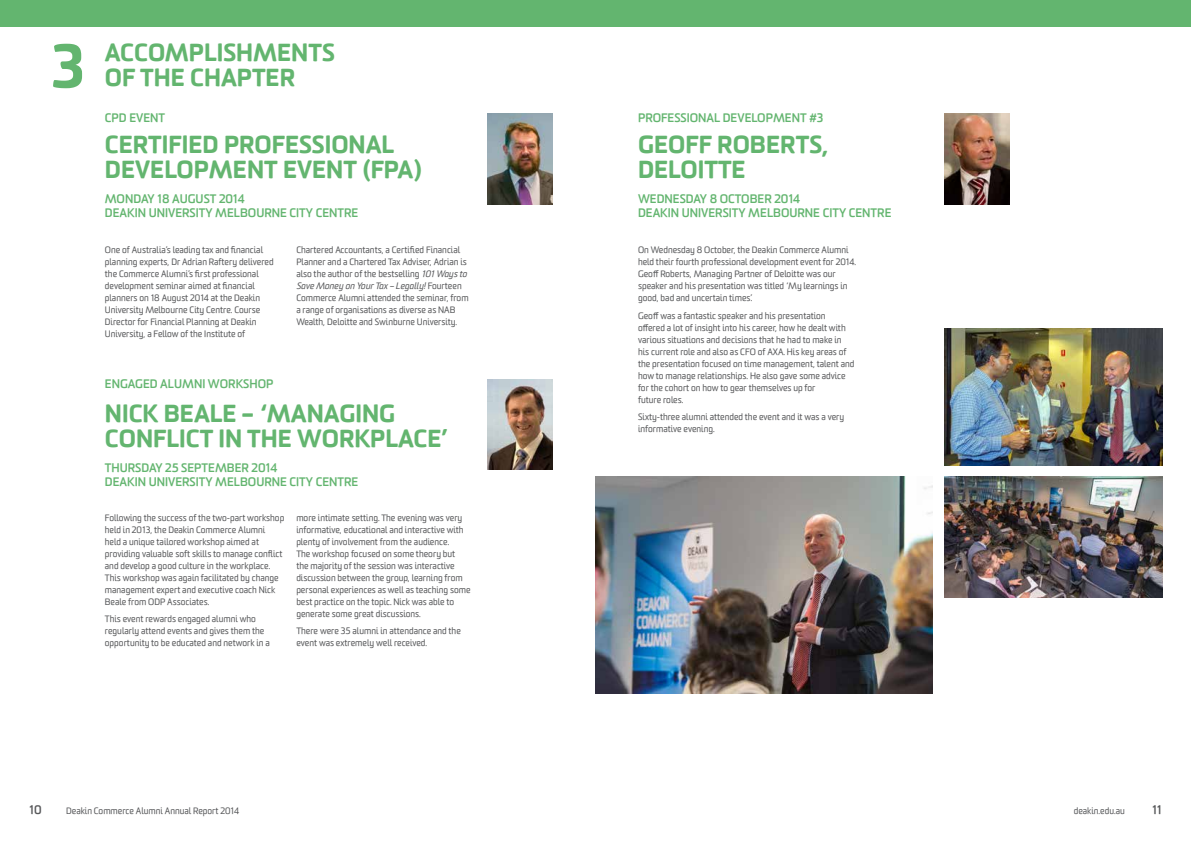
<style>
.page{position:relative;width:1191px;height:842px;background:#fff}
.page>*{position:absolute;margin:0;border:0;box-sizing:border-box;transform-origin:0 0}
.t1{font:900 60px "Worldly";color:#63b56f}
.t2{font:900 24px/25px "Worldly";color:#63b56f}
.t3{font:700 12px/14px "Worldly";color:#63b56f}
.t4{font:700 12px "Worldly";color:#58595b}
.t5{font:9px/12px "Worldly";color:#58595b}
.s1{font-style:italic}
</style>
<div class="page">
<div style="left:0;top:0;width:1191px;height:26px;background:#63b56f"></div>
<img style="left:488px;top:113px;width:65px;height:91px">
<img style="left:488px;top:379px;width:65px;height:91px">
<img style="left:595px;top:477px;width:338px;height:217px">
<img style="left:944px;top:477px;width:218px;height:120px">
<img style="left:944px;top:329px;width:218px;height:136px">
<img style="left:944px;top:113px;width:65px;height:91px">
<h1 class="t1" style="left:51px;top:27px;width:36px">3</h1>
<h2 class="t2" style="left:105px;top:40px;width:231px">ACCOMPLISHMENTS</h2>
<h2 class="t2" style="left:105px;top:65px;width:192px">OF THE CHAPTER</h2>
<h3 class="t3" style="left:105px;top:111px;width:62px">CPD EVENT</h3>
<h2 class="t2" style="left:105px;top:132px;width:318px">CERTIFIED PROFESSIONAL<br>DEVELOPMENT EVENT (FPA)</h2>
<h3 class="t3" style="left:105px;top:192px;width:255px">MONDAY 18 AUGUST 2014<br>DEAKIN UNIVERSITY MELBOURNE CITY CENTRE</h3>
<p class="t5" style="left:105px;top:244px;width:170px">One of Australia’s leading tax and financial planning experts, Dr Adrian Raftery delivered the Commerce Alumni’s first professional development seminar aimed at financial planners on 18 August 2014 at the Deakin University Melbourne City Centre. Course Director for Financial Planning at Deakin University, a Fellow of the Institute of</p>
<p class="t5" style="left:296px;top:244px;width:174px">Chartered Accountants, a Certified Financial Planner and a Chartered Tax Adviser, Adrian is also the author of the bestselling <span class="s1">101 Ways to Save Money on Your Tax – Legally!</span> Fourteen Commerce Alumni attended the seminar, from a range of organisations as diverse as NAB Wealth, Deloitte and Swinburne University.</p>
<h3 class="t3" style="left:105px;top:377px;width:170px">ENGAGED ALUMNI WORKSHOP</h3>
<h2 class="t2" style="left:105px;top:401px;width:344px">NICK BEALE – ‘MANAGING<br>CONFLICT IN THE WORKPLACE’</h2>
<h3 class="t3" style="left:105px;top:461px;width:255px">THURSDAY 25 SEPTEMBER 2014<br>DEAKIN UNIVERSITY MELBOURNE CITY CENTRE</h3>
<p class="t5" style="left:105px;top:512px;width:181px">Following the success of the two-part workshop held in 2013, the Deakin Commerce Alumni<br>held a unique tailored workshop aimed at providing valuable soft skills to manage conflict and develop a good culture in the workplace.<br>This workshop was again facilitated by change management expert and executive coach Nick Beale from ODP Associates.</p>
<p class="t5" style="left:105px;top:613px;width:166px">This event rewards engaged alumni who regularly attend events and gives them the opportunity to be educated and network in a</p>
<p class="t5" style="left:296px;top:512px;width:176px">more intimate setting. The evening was very informative, educational and interactive with plenty of involvement from the audience.<br>The workshop focused on some theory but<br>the majority of the session was interactive discussion between the group, learning from personal experiences as well as teaching some best practice on the topic. Nick was able to generate some great discussions.</p>
<p class="t5" style="left:296px;top:625px;width:166px">There were 35 alumni in attendance and the event was extremely well received.</p>
<h3 class="t3" style="left:638px;top:111px;width:187px">PROFESSIONAL DEVELOPMENT #3</h3>
<h2 class="t2" style="left:638px;top:132px;width:193px">GEOFF ROBERTS,<br>DELOITTE</h2>
<h3 class="t3" style="left:638px;top:192px;width:255px">WEDNESDAY 8 OCTOBER 2014<br>DEAKIN UNIVERSITY MELBOURNE CITY CENTRE</h3>
<p class="t5" style="left:638px;top:244px;width:220px">On Wednesday 8 October, the Deakin Commerce Alumni held their fourth professional development event for 2014.<br>Geoff Roberts, Managing Partner of Deloitte was our speaker and his presentation was titled ‘My learnings in good, bad and uncertain times’.</p>
<p class="t5" style="left:638px;top:310px;width:218px">Geoff was a fantastic speaker and his presentation offered a lot of insight into his career, how he dealt with various situations and decisions that he had to make in his current role and also as CFO of AXA. His key areas of the presentation focused on time management, talent and how to manage relationships. He also gave some advice for the cohort on how to gear themselves up for<br>future roles.</p>
<p class="t5" style="left:638px;top:411px;width:208px">Sixty-three alumni attended the event and it was a very informative evening.</p>
<h3 class="t4" style="left:29px;top:802px;width:14px">10</h3>
<p class="t5" style="left:66px;top:805px;width:175px">Deakin Commerce Alumni Annual Report 2014</p>
<p class="t5" style="left:1073px;top:805px;width:52px">deakin.edu.au</p>
<h3 class="t4" style="left:1152px;top:802px;width:11px">11</h3>
</div>
